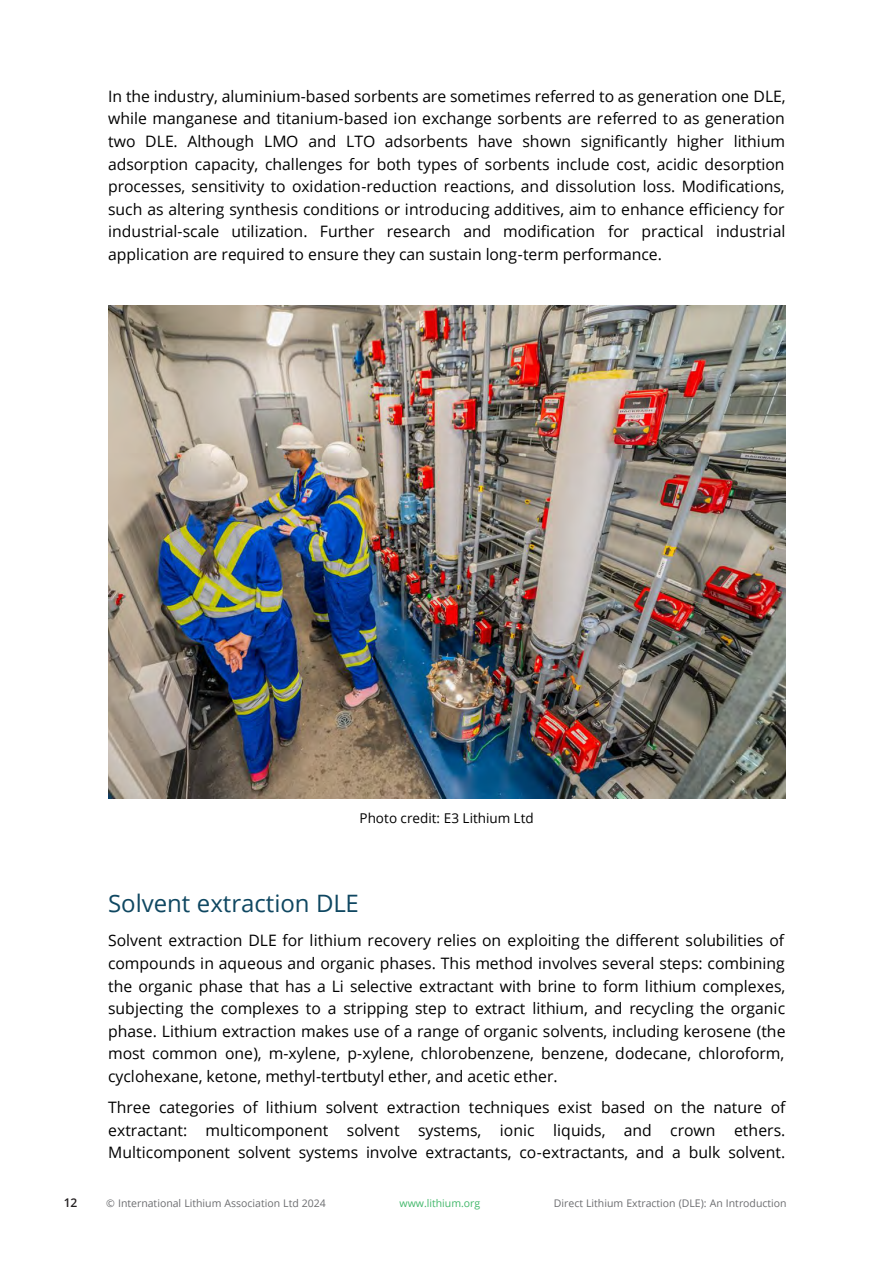
<style>
.page{position:relative;width:893px;height:1263px;background:#fff}
.page>*{position:absolute;margin:0;border:0;box-sizing:border-box;transform-origin:0 0}
.t1{font:24px "Open Sans";color:#0f4761}
.t2{font:15.75px/22.5px "Open Sans";letter-spacing:.005em;color:#000;text-align:justify}
.t3{font:13.5px "Open Sans";color:#000}
.t4{font:600 12px "Open Sans";color:#231f20}
.t5{font:10.5px "Open Sans";color:#6c6d70}
.t6{font:10.5px "Open Sans";color:#43b86b}
</style>
<div class="page">
<img style="left:108px;top:306px;width:677px;height:493px">
<p class="t2" style="left:108px;top:85px;width:679px">In the industry, aluminium-based sorbents are sometimes referred to as generation one DLE, while manganese and titanium-based ion exchange sorbents are referred to as generation two DLE. Although LMO and LTO adsorbents have shown significantly higher lithium adsorption capacity, challenges for both types of sorbents include cost, acidic desorption processes, sensitivity to oxidation-reduction reactions, and dissolution loss. Modifications, such as altering synthesis conditions or introducing additives, aim to enhance efficiency for industrial-scale utilization. Further research and modification for practical industrial application are required to ensure they can sustain long-term performance.</p>
<p class="t4" style="left:64px;top:1195px;width:15px">12</p>
<p class="t3" style="left:359px;top:809px;width:176px">Photo credit: E3 Lithium Ltd</p>
<p class="t1" style="left:108px;top:887px;width:252px">Solvent extraction DLE</p>
<p class="t2" style="left:108px;top:929px;width:679px">Solvent extraction DLE for lithium recovery relies on exploiting the different solubilities of compounds in aqueous and organic phases. This method involves several steps: combining the organic phase that has a Li selective extractant with brine to form lithium complexes, subjecting the complexes to a stripping step to extract lithium, and recycling the organic phase. Lithium extraction makes use of a range of organic solvents, including kerosene (the most common one), m-xylene, p-xylene, chlorobenzene, benzene, dodecane, chloroform, cyclohexane, ketone, methyl-tertbutyl ether, and acetic ether.</p>
<p class="t2" style="left:108px;top:1096px;width:679px">Three categories of lithium solvent extraction techniques exist based on the nature of extractant: multicomponent solvent systems, ionic liquids, and crown ethers.<br>Multicomponent solvent systems involve extractants, co-extractants, and a bulk solvent.</p>
<p class="t5" style="left:106px;top:1196px;width:221px">© International Lithium Association Ltd 2024</p>
<p class="t6" style="left:400px;top:1196px;width:82px">www.lithium.org</p>
<p class="t5" style="left:554px;top:1196px;width:234px">Direct Lithium Extraction (DLE): An Introduction</p>
</div>
